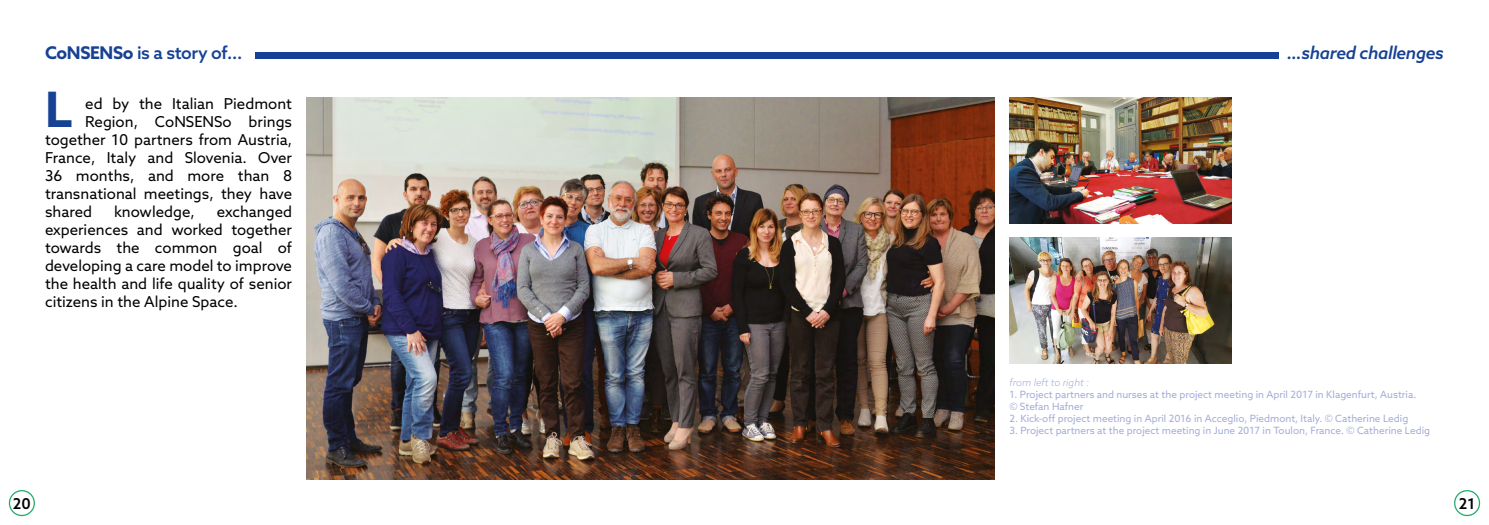
<style>
.page{position:relative;width:1489px;height:525px;background:#fff}
.page>*{position:absolute;margin:0;border:0;box-sizing:border-box;transform-origin:0 0}
.t1{font:700 48.75px "Azo Sans";color:#164194}
.t2{font:500 17.5px "Azo Sans";letter-spacing:-.02em;color:#164194}
.t3{font:italic 500 17.5px "Azo Sans";letter-spacing:-.02em;color:#164194}
.t4{font:15px/18px "Azo Sans";color:#000;text-align:justify}
.t5{font:500 15px "Azo Sans";color:#000}
.t6{font:10px/12px "Azo Sans";color:#a3add8}
.t7{font:italic 300 10px "Azo Sans";color:#a3add8}
.s1{font-weight:700}
</style>
<div class="page">
<div style="left:9px;top:489px;width:26px;height:27px;border:1px solid #1daa69;border-radius:50%"></div>
<div style="left:1453px;top:489px;width:26px;height:27px;border:1px solid #1daa69;border-radius:50%"></div>
<img style="left:1009px;top:97px;width:222px;height:126px">
<img style="left:1009px;top:238px;width:222px;height:125px">
<img style="left:306px;top:97px;width:688px;height:382px">
<div style="left:255px;top:52px;width:1023px;height:7px;background:#164194"></div>
<p class="t2" style="left:45px;top:41px;width:199px"><span class="s1">CoNSENSo</span> is a story of...</p>
<p class="t3" style="left:1286px;top:41px;width:158px">…shared challenges</p>
<h1 class="t1" style="left:45px;top:77px;width:29px">L</h1>
<p class="t4" style="left:85px;top:94px;width:208px">ed by the Italian Piedmont</p>
<p class="t4" style="left:85px;top:112px;width:208px">Region, CoNSENSo brings</p>
<p class="t4" style="left:45px;top:130px;width:248px">together 10 partners from Austria,</p>
<p class="t4" style="left:45px;top:148px;width:248px">France, Italy and Slovenia. Over</p>
<p class="t4" style="left:45px;top:166px;width:248px">36 months, and more than 8</p>
<p class="t4" style="left:45px;top:184px;width:248px">transnational meetings, they have</p>
<p class="t4" style="left:45px;top:202px;width:49px">shared</p>
<p class="t4" style="left:114px;top:202px;width:82px">knowledge,</p>
<p class="t4" style="left:45px;top:202px;width:248px;text-indent:172px">exchanged experiences and worked together towards the common goal of developing a care model to improve the health and life quality of senior citizens in the Alpine Space.</p>
<p class="t7" style="left:1009px;top:376px;width:81px">from left to right :</p>
<p class="t6" style="left:1009px;top:388px;width:408px">1. Project partners and nurses at the project meeting in April 2017 in Klagenfurt, Austria. © Stefan Hafner</p>
<p class="t6" style="left:1009px;top:412px;width:400px">2. Kick-off project meeting in April 2016 in Acceglio, Piedmont, Italy. © Catherine Ledig</p>
<p class="t6" style="left:1009px;top:424px;width:422px">3. Project partners at the project meeting in June 2017 in Toulon, France. © Catherine Ledig</p>
<p class="t5" style="left:13px;top:493px;width:19px">20</p>
<p class="t5" style="left:1458px;top:493px;width:18px">21</p>
</div>
